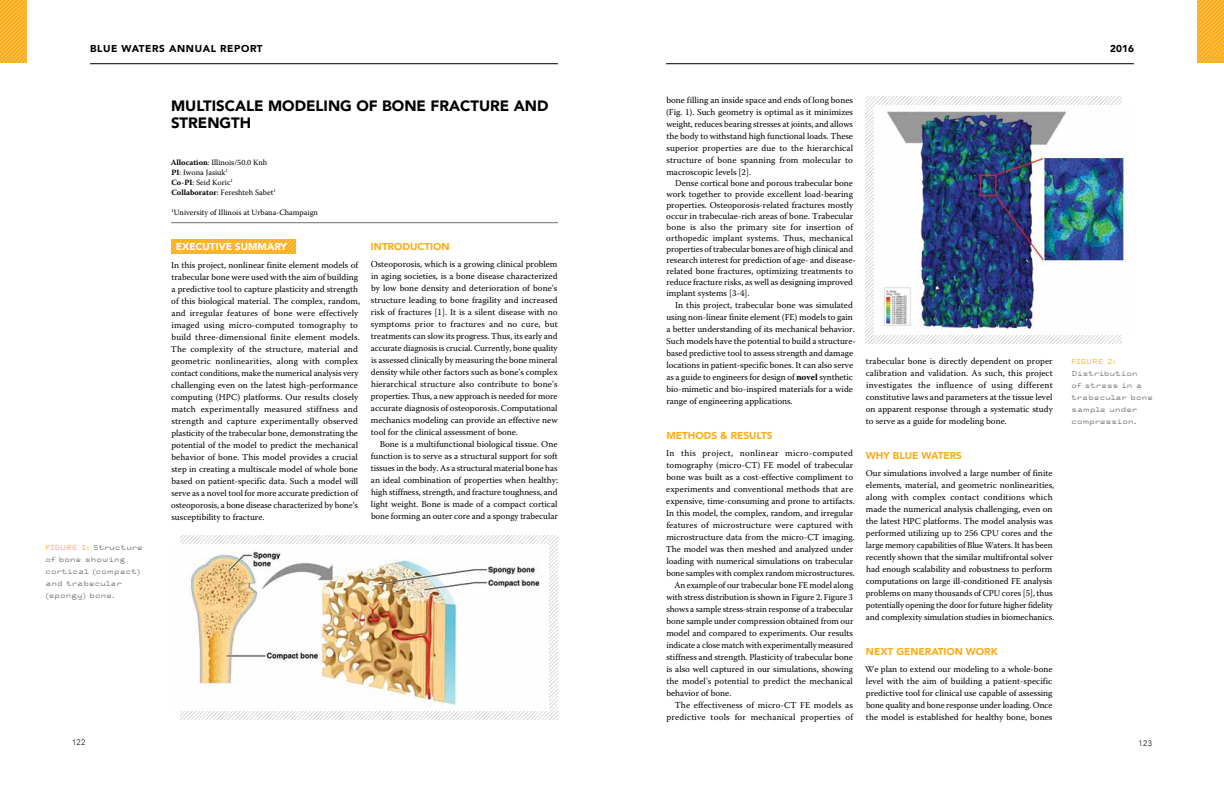
<style>
.page{position:relative;width:1224px;height:792px;background:#fff}
.page>*{position:absolute;margin:0;border:0;box-sizing:border-box;transform-origin:0 0}
.t1{font:900 15px/17px "Avenir";color:#000}
.t2{font:900 10px "Avenir";color:#fbad18}
.t3{font:900 10px "Avenir";letter-spacing:.06em;color:#000}
.t4{font:900 10px "Avenir";color:#fff}
.t5{font:9px/12px "Warnock Pro";color:#000;text-align:justify}
.t6{font:9px "Warnock Pro";letter-spacing:.025em;color:#000}
.t7{font:9px "Warnock Pro";letter-spacing:.035em;color:#000}
.t8{font:8px/10px "Warnock Pro";color:#000}
.t9{font:300 8px "Avenir";letter-spacing:.06em;color:#000}
.t10{font:7px/12px "Tronic OT";letter-spacing:-.07em;color:#6d6e71}
.t11{font:7px "Tronic OT";letter-spacing:-.07em;color:#fbad18}
.s1{color:#fbad18}
.s2{font-weight:700}
</style>
<div class="page">
<img style="left:0;top:0;width:27px;height:63px">
<img style="left:171px;top:239px;width:124px;height:15px">
<hr style="left:171px;top:222px;width:387px;height:1px;background:#6d6e71">
<img style="left:1197px;top:0;width:27px;height:63px">
<img style="left:180px;top:536px;width:378px;height:184px">
<div style="left:171px;top:544px;width:378px;height:167px;background:#fff"></div>
<img style="left:189px;top:551px;width:351px;height:155px">
<img style="left:865px;top:96px;width:257px;height:248px">
<img style="left:874px;top:105px;width:253px;height:229px">
<hr style="left:666px;top:63px;width:468px;height:1px;background:#000">
<hr style="left:90px;top:63px;width:468px;height:1px;background:#000">
<p class="t3" style="left:90px;top:40px;width:174px">BLUE WATERS ANNUAL REPORT</p>
<p class="t3" style="left:1110px;top:40px;width:25px">2016</p>
<p class="t10" style="left:45px;top:541px;width:100px"><span class="s1">FIGURE 1:</span> Structure of bone showing cortical (compact) and trabecular (spongy) bone.</p>
<h1 class="t1" style="left:171px;top:97px;width:379px">MULTISCALE MODELING OF BONE FRACTURE AND<br>STRENGTH</h1>
<p class="t8" style="left:171px;top:157px;width:107px"><span class="s2">Allocation</span>: Illinois/50.0 Knh<br><span class="s2">PI</span>: Iwona Jasiuk<sup>1<br></sup><span class="s2">Co-PI</span>: Seid Koric<sup>1<br></sup><span class="s2">Collaborator</span>: Fereshteh Sabet<sup>1</sup></p>
<p class="t8" style="left:171px;top:207px;width:148px"><sup>1</sup>University of Illinois at Urbana-Champaign</p>
<p class="t4" style="left:176px;top:238px;width:113px">EXECUTIVE SUMMARY</p>
<p class="t5" style="left:171px;top:259px;width:191px;text-align:left">In this project, nonlinear finite element models of trabecular bone were used with the aim of building a predictive tool to capture plasticity and strength of this biological material. The complex, random, and irregular features of bone were effectively imaged using micro-computed tomography to build three-dimensional finite element models.<br>The complexity of the structure, material and geometric nonlinearities, along with complex contact conditions, make the numerical analysis very challenging even on the latest high-performance computing (HPC) platforms. Our results closely match experimentally measured stiffness and strength and capture experimentally observed plasticity of the trabecular bone, demonstrating the potential of the model to predict the mechanical behavior of bone. This model provides a crucial step in creating a multiscale model of whole bone based on patient-specific data. Such a model will serve as a novel tool for more accurate prediction of osteoporosis, a bone disease characterized by bone’s susceptibility to fracture.</p>
<p class="t2" style="left:371px;top:238px;width:80px">INTRODUCTION</p>
<p class="t5" style="left:371px;top:258px;width:189px">Osteoporosis, which is a growing clinical problem in aging societies, is a bone disease characterized by low bone density and deterioration of bone’s structure leading to bone fragility and increased risk of fractures [1]. It is a silent disease with no symptoms prior to fractures and no cure, but treatments can slow its progress. Thus, its early and accurate diagnosis is crucial. Currently, bone quality is assessed clinically by measuring the bone mineral density while other factors such as bone’s complex hierarchical structure also contribute to bone’s properties. Thus, a new approach is needed for more accurate diagnosis of osteoporosis. Computational mechanics modeling can provide an effective new tool for the clinical assessment of bone.</p>
<p class="t5" style="left:371px;top:438px;width:189px;text-indent:9px">Bone is a multifunctional biological tissue. One function is to serve as a structural support for soft tissues in the body. As a structural material bone has an ideal combination of properties when healthy: high stiffness, strength, and fracture toughness, and light weight. Bone is made of a compact cortical bone forming an outer core and a spongy trabecular</p>
<p class="t5" style="left:666px;top:94px;width:189px">bone filling an inside space and ends of long bones (Fig. 1). Such geometry is optimal as it minimizes weight, reduces bearing stresses at joints, and allows the body to withstand high functional loads. These superior properties are due to the hierarchical structure of bone spanning from molecular to macroscopic levels [2].</p>
<p class="t5" style="left:666px;top:177px;width:191px;line-height:11px;text-align:left;text-indent:9px">Dense cortical bone and porous trabecular bone work together to provide excellent load-bearing properties. Osteoporosis-related fractures mostly occur in trabeculae-rich areas of bone. Trabecular bone is also the primary site for insertion of orthopedic implant systems. Thus, mechanical properties of trabecular bones are of high clinical and research interest for prediction of age- and disease&shy;related bone fractures, optimizing treatments to reduce fracture risks, as well as designing improved implant systems [3-4].</p>
<p class="t5" style="left:666px;top:299px;width:191px;text-align:left;text-indent:9px">In this project, trabecular bone was simulated using non-linear finite element (FE) models to gain a better understanding of its mechanical behavior.<br>Such models have the potential to build a structure&shy;based predictive tool to assess strength and damage locations in patient-specific bones. It can also serve as a guide to engineers for design of <span class="s2">novel</span> synthetic bio-mimetic and bio-inspired materials for a wide range of engineering applications.</p>
<p class="t2" style="left:666px;top:427px;width:108px">METHODS &amp; RESULTS</p>
<p class="t7" style="left:666px;top:447px;width:188px">In this project, nonlinear micro-computed</p>
<p class="t5" style="left:666px;top:459px;width:188px">tomography (micro-CT) FE model of trabecular</p>
<p class="t5" style="left:667px;top:471px;width:188px">bone was built as a cost-effective compliment to</p>
<p class="t5" style="left:666px;top:483px;width:188px">experiments and conventional methods that are</p>
<p class="t5" style="left:666px;top:494px;width:190px">expensive, time-consuming and prone to artifacts.</p>
<p class="t5" style="left:666px;top:506px;width:189px">In this model, the complex, random, and irregular</p>
<p class="t5" style="left:666px;top:518px;width:188px">features of microstructure were captured with</p>
<p class="t5" style="left:666px;top:530px;width:190px">microstructure data from the micro-CT imaging.</p>
<p class="t5" style="left:666px;top:542px;width:189px">The model was then meshed and analyzed under</p>
<p class="t5" style="left:666px;top:554px;width:188px">loading with numerical simulations on trabecular</p>
<p class="t5" style="left:667px;top:567px;width:190px">bone samples with complex random microstructures.</p>
<p class="t5" style="left:674px;top:579px;width:180px">An example of our trabecular bone FE model along</p>
<p class="t5" style="left:666px;top:591px;width:188px">with stress distribution is shown in Figure 2. Figure 3</p>
<p class="t5" style="left:666px;top:603px;width:188px">shows a sample stress-strain response of a trabecular</p>
<p class="t5" style="left:667px;top:615px;width:188px">bone sample under compression obtained from our</p>
<p class="t5" style="left:666px;top:627px;width:188px">model and compared to experiments. Our results</p>
<p class="t5" style="left:667px;top:639px;width:188px">indicate a close match with experimentally measured</p>
<p class="t5" style="left:666px;top:651px;width:188px">stiffness and strength. Plasticity of trabecular bone</p>
<p class="t5" style="left:667px;top:663px;width:188px">is also well captured in our simulations, showing</p>
<p class="t5" style="left:666px;top:675px;width:188px">the model's potential to predict the mechanical</p>
<p class="t5" style="left:667px;top:687px;width:66px">behavior of bone.</p>
<p class="t5" style="left:675px;top:698px;width:180px">The effectiveness of micro-CT FE models as</p>
<p class="t6" style="left:666px;top:711px;width:188px">predictive tools for mechanical properties of</p>
<p class="t5" style="left:866px;top:354px;width:189px">trabecular bone is directly dependent on proper calibration and validation. As such, this project investigates the influence of using different constitutive laws and parameters at the tissue level on apparent response through a systematic study to serve as a guide for modeling bone.</p>
<p class="t2" style="left:866px;top:447px;width:98px">WHY BLUE WATERS</p>
<p class="t5" style="left:866px;top:467px;width:190px;text-align:left">Our simulations involved a large number of finite elements, material, and geometric nonlinearities, along with complex contact conditions which made the numerical analysis challenging, even on the latest HPC platforms. The model analysis was performed utilizing up to 256 CPU cores and the large memory capabilities of Blue Waters. It has been recently shown that the similar multifrontal solver had enough scalability and robustness to perform computations on large ill-conditioned FE analysis problems on many thousands of CPU cores [5], thus potentially opening the door for future higher fidelity and complexity simulation studies in biomechanics.</p>
<p class="t2" style="left:866px;top:643px;width:134px">NEXT GENERATION WORK</p>
<p class="t5" style="left:865px;top:663px;width:189px">We plan to extend our modeling to a whole-bone level with the aim of building a patient-specific predictive tool for clinical use capable of assessing bone quality and bone response under loading. Once the model is established for healthy bone, bones</p>
<p class="t11" style="left:1071px;top:357px;width:46px">FIGURE 2:</p>
<p class="t10" style="left:1071px;top:367px;width:84px">Distribution<br>of stress in a trabecular bone sample under compression.</p>
<p class="t9" style="left:72px;top:738px;width:15px">122</p>
<p class="t9" style="left:1139px;top:738px;width:15px">123</p>
</div>
